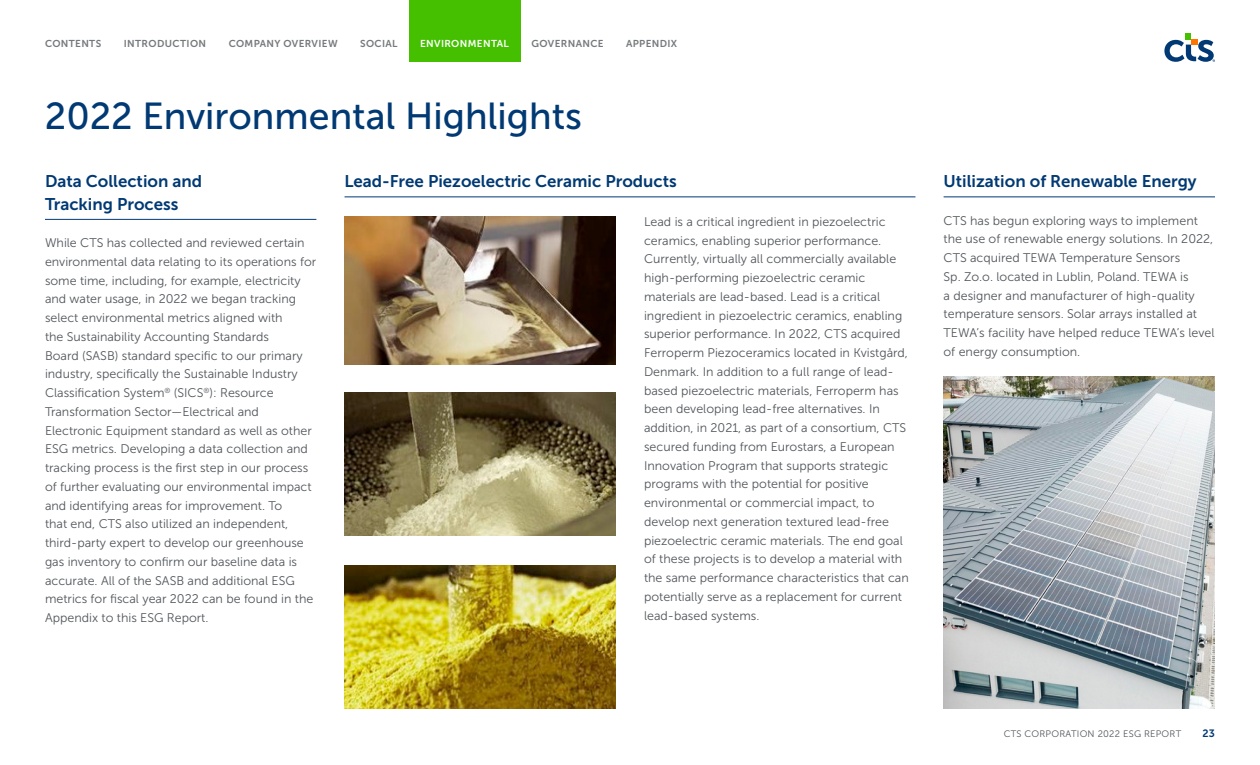
<style>
.page{position:relative;width:1260px;height:765px;background:#fff}
.page>*{position:absolute;margin:0;border:0;box-sizing:border-box;transform-origin:0 0}
.Heading_1{font:37.5px "Museo Sans 500";color:#003973}
.Heading_2{font:16.88px/22.5px "Museo Sans 700";color:#003973}
.Body_Text{font:12.5px/18.8px "Museo Sans 300";color:#51555a}
.t1{font:10.62px "Museo Sans 700";color:#003973}
.t2{font:10px "Museo Sans 700";letter-spacing:.035em;color:#75797c}
.t3{font:10px "Museo Sans 700";letter-spacing:.035em;color:#fff}
.t4{font:9.38px "Museo Sans 300";letter-spacing:.025em;color:#51555a}
</style>
<div class="page">
<svg style="left:1164px;top:33px;width:51px;height:29px"></svg>
<div style="left:409px;top:0;width:111px;height:62px;background:#44c000"></div>
<img style="left:944px;top:376px;width:271px;height:333px">
<hr style="left:45px;top:219px;width:271px;height:1px;background:#003973">
<hr style="left:944px;top:196px;width:271px;height:1px;background:#003973">
<img style="left:345px;top:393px;width:271px;height:142px">
<img style="left:345px;top:566px;width:271px;height:143px">
<img style="left:345px;top:217px;width:271px;height:148px">
<hr style="left:345px;top:196px;width:570px;height:1px;background:#003973">
<p class="t2" style="left:45px;top:38px;width:58px">CONTENTS</p>
<p class="t2" style="left:124px;top:38px;width:84px">INTRODUCTION</p>
<p class="t2" style="left:229px;top:38px;width:110px">COMPANY OVERVIEW</p>
<p class="t2" style="left:360px;top:38px;width:39px">SOCIAL</p>
<p class="t3" style="left:420px;top:38px;width:90px">ENVIRONMENTAL</p>
<p class="t2" style="left:531px;top:38px;width:74px">GOVERNANCE</p>
<p class="t2" style="left:626px;top:38px;width:53px">APPENDIX</p>
<p class="Heading_1" style="left:45px;top:96px;width:539px">2022 Environmental Highlights</p>
<p class="Heading_2" style="left:45px;top:170px;width:159px">Data Collection and<br>Tracking Process</p>
<p class="Body_Text" style="left:45px;top:233px;width:273px">While CTS has collected and reviewed certain environmental data relating to its operations for some time, including, for example, electricity and water usage, in 2022 we began tracking select environmental metrics aligned with<br>the Sustainability Accounting Standards<br>Board (SASB) standard specific to our primary industry, specifically the Sustainable Industry Classification System<sup>®</sup> (SICS<sup>®</sup>): Resource Transformation Sector—Electrical and Electronic Equipment standard as well as other ESG metrics. Developing a data collection and tracking process is the first step in our process of further evaluating our environmental impact and identifying areas for improvement. To<br>that end, CTS also utilized an independent, third-party expert to develop our greenhouse gas inventory to confirm our baseline data is accurate. All of the SASB and additional ESG metrics for fiscal year 2022 can be found in the Appendix to this ESG Report.</p>
<p class="Heading_2" style="left:345px;top:170px;width:334px">Lead-Free Piezoelectric Ceramic Products</p>
<p class="Body_Text" style="left:644px;top:212px;width:266px">Lead is a critical ingredient in piezoelectric ceramics, enabling superior performance.<br>Currently, virtually all commercially available high-performing piezoelectric ceramic materials are lead-based. Lead is a critical ingredient in piezoelectric ceramics, enabling superior performance. In 2022, CTS acquired Ferroperm Piezoceramics located in Kvistgård, Denmark. In addition to a full range of lead&shy;based piezoelectric materials, Ferroperm has been developing lead-free alternatives. In addition, in 2021, as part of a consortium, CTS secured funding from Eurostars, a European Innovation Program that supports strategic programs with the potential for positive environmental or commercial impact, to develop next generation textured lead-free piezoelectric ceramic materials. The end goal of these projects is to develop a material with the same performance characteristics that can potentially serve as a replacement for current lead-based systems.</p>
<p class="Heading_2" style="left:944px;top:170px;width:255px">Utilization of Renewable Energy</p>
<p class="Body_Text" style="left:944px;top:211px;width:272px">CTS has begun exploring ways to implement the use of renewable energy solutions. In 2022, CTS acquired TEWA Temperature Sensors<br>Sp. Zo.o. located in Lublin, Poland. TEWA is<br>a designer and manufacturer of high-quality temperature sensors. Solar arrays installed at TEWA’s facility have helped reduce TEWA’s level of energy consumption.</p>
<p class="t4" style="left:1004px;top:729px;width:179px">CTS CORPORATION 2022 ESG REPORT</p>
<p class="t1" style="left:1202px;top:727px;width:14px">23</p>
</div>
